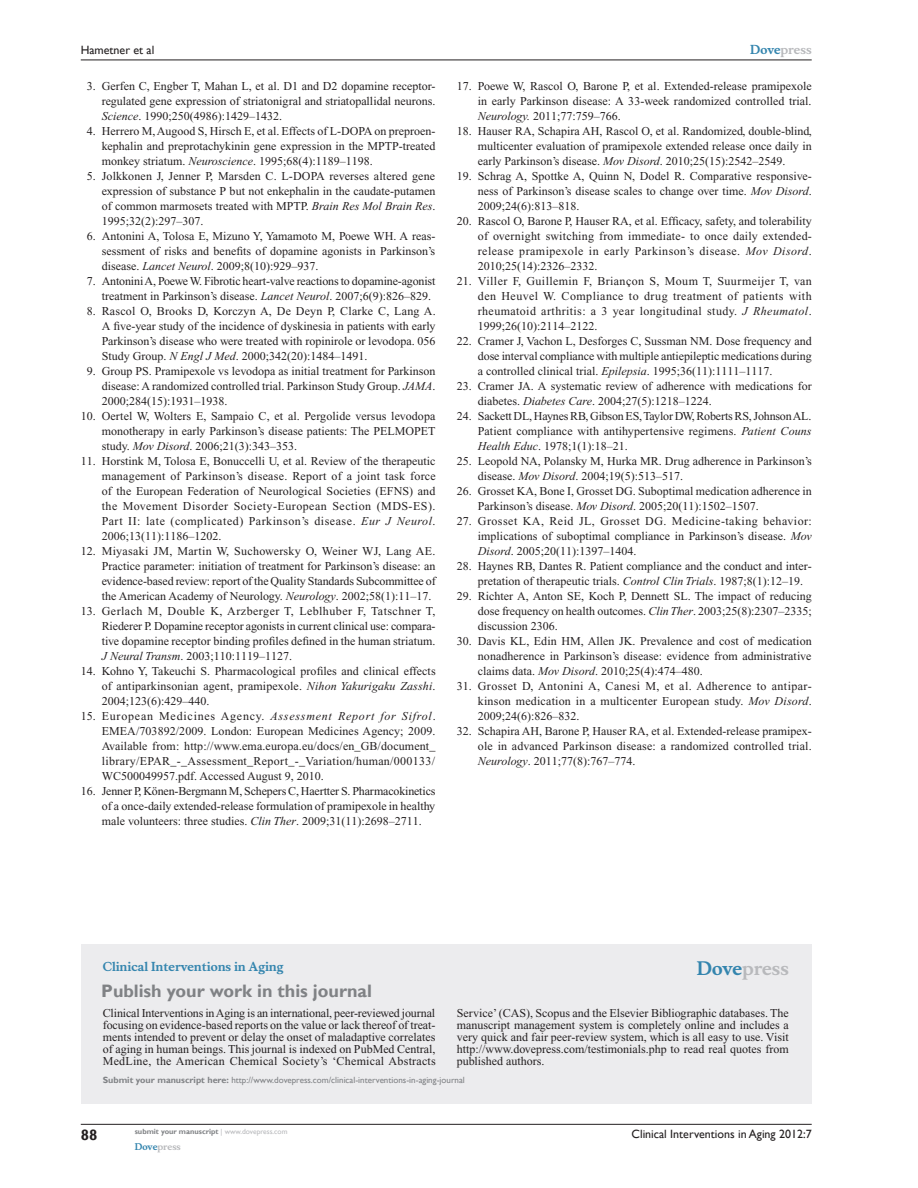
<style>
.page{position:relative;width:918px;height:1188px;background:#fff}
.page>*{position:absolute;margin:0;border:0;box-sizing:border-box;transform-origin:0 0}
.t1{font:700 18px "Gill Sans";color:#808285}
.t2{font:700 18px "Musee";color:#b8b9bc}
.t3{font:700 15px "Gill Sans";color:#231f20}
.t4{font:12px/15px "Times New Roman";color:#231f20;text-align:justify}
.t5{font:12px "Gill Sans";color:#231f20}
.t6{font:700 12px "Musee";color:#3485ae}
.t7{font:700 12px "Musee";color:#b8b9bc}
.t8{font:9px "Gill Sans";color:#808285}
.t9{font:700 9px "Musee";color:#b8b9bc}
.t10{font:700 7.5px "Gill Sans";color:#808285}
.s1{font-style:italic}
.s2{color:#3485ae}
.s3{font-weight:700}
.s4{font-weight:400;color:#b8b9bc}
</style>
<div class="page">
<div style="left:81px;top:944px;width:731px;height:159px;background:#ececee"></div>
<hr style="left:81px;top:1124px;width:731px;height:1px;background:#231f20">
<hr style="left:81px;top:60px;width:731px;height:1px;background:#231f20">
<p class="t5" style="left:81px;top:43px;width:75px">Hametner et al</p>
<p class="t4" style="left:102px;top:79px;width:335px;text-indent:-15px">3. Gerfen C, Engber T, Mahan L, et al. D1 and D2 dopamine receptor&shy;regulated gene expression of striatonigral and striatopallidal neurons.<br><span class="s1">Science</span>. 1990;250(4986):1429–1432.</p>
<p class="t4" style="left:102px;top:124px;width:335px;text-indent:-15px">4. Herrero M, Augood S, Hirsch E, et al. Effects of L-DOPA on preproen&shy;kephalin and preprotachykinin gene expression in the MPTP-treated monkey striatum. <span class="s1">Neuroscience</span>. 1995;68(4):1189–1198.</p>
<p class="t4" style="left:102px;top:169px;width:335px;text-indent:-15px">5. Jolkkonen J, Jenner P, Marsden C. L-DOPA reverses altered gene expression of substance P but not enkephalin in the caudate-putamen of common marmosets treated with MPTP. <span class="s1">Brain Res Mol Brain Res</span>.<br>1995;32(2):297–307.</p>
<p class="t4" style="left:102px;top:229px;width:335px;text-indent:-15px">6. Antonini A, Tolosa E, Mizuno Y, Yamamoto M, Poewe WH. A reas&shy;sessment of risks and benefits of dopamine agonists in Parkinson’s disease. <span class="s1">Lancet Neurol</span>. 2009;8(10):929–937.</p>
<p class="t4" style="left:102px;top:274px;width:335px;text-indent:-15px">7. Antonini A, Poewe W. Fibrotic heart-valve reactions to dopamine-agonist treatment in Parkinson’s disease. <span class="s1">Lancet Neurol</span>. 2007;6(9):826–829.</p>
<p class="t4" style="left:102px;top:304px;width:335px;text-indent:-15px">8. Rascol O, Brooks D, Korczyn A, De Deyn P, Clarke C, Lang A.<br>A five-year study of the incidence of dyskinesia in patients with early Parkinson’s disease who were treated with ropinirole or levodopa. 056<br>Study Group. <span class="s1">N Engl J Med</span>. 2000;342(20):1484–1491.</p>
<p class="t4" style="left:102px;top:364px;width:335px;text-indent:-15px">9. Group PS. Pramipexole vs levodopa as initial treatment for Parkinson disease: A randomized controlled trial. Parkinson Study Group. <span class="s1">JAMA</span>.<br>2000;284(15):1931–1938.</p>
<p class="t4" style="left:102px;top:409px;width:335px;text-indent:-21px">10. Oertel W, Wolters E, Sampaio C, et al. Pergolide versus levodopa monotherapy in early Parkinson’s disease patients: The PELMOPET study. <span class="s1">Mov Disord</span>. 2006;21(3):343–353.</p>
<p class="t4" style="left:102px;top:454px;width:336px;text-indent:-21px">11. Horstink M, Tolosa E, Bonuccelli U, et al. Review of the therapeutic management of Parkinson’s disease. Report of a joint task force of the European Federation of Neurological Societies (EFNS) and the Movement Disorder Society-European Section (MDS-ES).<br>Part II: late (complicated) Parkinson’s disease. <span class="s1">Eur J Neurol</span>.<br>2006;13(11):1186–1202.</p>
<p class="t4" style="left:102px;top:544px;width:336px;text-indent:-21px">12. Miyasaki JM, Martin W, Suchowersky O, Weiner WJ, Lang AE.<br>Practice parameter: initiation of treatment for Parkinson’s disease: an evidence-based review: report of the Quality Standards Subcommittee of the American Academy of Neurology. <span class="s1">Neurology</span>. 2002;58(1):11–17.</p>
<p class="t4" style="left:102px;top:604px;width:335px;text-indent:-21px">13. Gerlach M, Double K, Arzberger T, Leblhuber F, Tatschner T, Riederer P. Dopamine receptor agonists in current clinical use: compara&shy;tive dopamine receptor binding profiles defined in the human striatum.<br><span class="s1">J Neural Transm</span>. 2003;110:1119–1127.</p>
<p class="t4" style="left:102px;top:664px;width:335px;text-indent:-21px">14. Kohno Y, Takeuchi S. Pharmacological profiles and clinical effects of antiparkinsonian agent, pramipexole. <span class="s1">Nihon Yakurigaku Zasshi</span>.<br>2004;123(6):429–440.</p>
<p class="t4" style="left:102px;top:709px;width:335px;text-indent:-21px">15. European Medicines Agency. <span class="s1">Assessment Report for Sifrol</span>.<br>EMEA/703892/2009. London: European Medicines Agency; 2009.<br>Available from: http://www.ema.europa.eu/docs/en_GB/document_ library/EPAR_-_Assessment_Report_-_Variation/human/000133/ WC500049957.pdf. Accessed August 9, 2010.</p>
<p class="t4" style="left:102px;top:784px;width:335px;text-indent:-21px">16. Jenner P, Könen-Bergmann M, Schepers C, Haertter S. Pharmacokinetics of a once-daily extended-release formulation of pramipexole in healthy male volunteers: three studies. <span class="s1">Clin Ther</span>. 2009;31(11):2698–2711.</p>
<p class="t7" style="left:750px;top:43px;width:63px"><span class="s2">Dove</span>press</p>
<p class="t4" style="left:478px;top:79px;width:335px;text-indent:-21px">17. Poewe W, Rascol O, Barone P, et al. Extended-release pramipexole in early Parkinson disease: A 33-week randomized controlled trial.<br><span class="s1">Neurology.</span> 2011;77:759–766.</p>
<p class="t4" style="left:478px;top:124px;width:335px;text-indent:-21px">18. Hauser RA, Schapira AH, Rascol O, et al. Randomized, double-blind, multicenter evaluation of pramipexole extended release once daily in early Parkinson’s disease. <span class="s1">Mov Disord</span>. 2010;25(15):2542–2549.</p>
<p class="t4" style="left:478px;top:169px;width:335px;text-indent:-21px">19. Schrag A, Spottke A, Quinn N, Dodel R. Comparative responsive&shy;ness of Parkinson’s disease scales to change over time. <span class="s1">Mov Disord</span>.<br>2009;24(6):813–818.</p>
<p class="t4" style="left:478px;top:214px;width:336px;text-indent:-21px">20. Rascol O, Barone P, Hauser RA, et al. Efficacy, safety, and tolerability of overnight switching from immediate- to once daily extended&shy;release pramipexole in early Parkinson’s disease. <span class="s1">Mov Disord</span>.<br>2010;25(14):2326–2332.</p>
<p class="t4" style="left:478px;top:274px;width:336px;text-indent:-21px">21. Viller F, Guillemin F, Briançon S, Moum T, Suurmeijer T, van den Heuvel W. Compliance to drug treatment of patients with rheumatoid arthritis: a 3 year longitudinal study. <span class="s1">J Rheumatol</span>.<br>1999;26(10):2114–2122.</p>
<p class="t4" style="left:478px;top:334px;width:335px;text-indent:-21px">22. Cramer J, Vachon L, Desforges C, Sussman NM. Dose frequency and dose interval compliance with multiple antiepileptic medications during a controlled clinical trial. <span class="s1">Epilepsia</span>. 1995;36(11):1111–1117.</p>
<p class="t4" style="left:478px;top:379px;width:335px;text-indent:-21px">23. Cramer JA. A systematic review of adherence with medications for diabetes. <span class="s1">Diabetes Care</span>. 2004;27(5):1218–1224.</p>
<p class="t4" style="left:478px;top:409px;width:335px;text-indent:-21px">24. Sackett DL, Haynes RB, Gibson ES, Taylor DW, Roberts RS, Johnson AL.<br>Patient compliance with antihypertensive regimens. <span class="s1">Patient Couns Health Educ</span>. 1978;1(1):18–21.</p>
<p class="t4" style="left:478px;top:454px;width:335px;text-indent:-21px">25. Leopold NA, Polansky M, Hurka MR. Drug adherence in Parkinson’s disease. <span class="s1">Mov Disord</span>. 2004;19(5):513–517.</p>
<p class="t4" style="left:478px;top:484px;width:335px;text-indent:-21px">26. Grosset KA, Bone I, Grosset DG. Suboptimal medication adherence in<br>Parkinson’s disease. <span class="s1">Mov Disord</span>. 2005;20(11):1502–1507.</p>
<p class="t4" style="left:478px;top:514px;width:336px;text-indent:-21px">27. Grosset KA, Reid JL, Grosset DG. Medicine-taking behavior: implications of suboptimal compliance in Parkinson’s disease. <span class="s1">Mov Disord</span>. 2005;20(11):1397–1404.</p>
<p class="t4" style="left:478px;top:559px;width:335px;text-indent:-21px">28. Haynes RB, Dantes R. Patient compliance and the conduct and inter&shy;pretation of therapeutic trials. <span class="s1">Control Clin Trials</span>. 1987;8(1):12–19.</p>
<p class="t4" style="left:478px;top:589px;width:335px;text-indent:-21px">29. Richter A, Anton SE, Koch P, Dennett SL. The impact of reducing dose frequency on health outcomes. <span class="s1">Clin Ther</span>. 2003;25(8):2307–2335; discussion 2306.</p>
<p class="t4" style="left:478px;top:634px;width:335px;text-indent:-21px">30. Davis KL, Edin HM, Allen JK. Prevalence and cost of medication nonadherence in Parkinson’s disease: evidence from administrative claims data. <span class="s1">Mov Disord</span>. 2010;25(4):474–480.</p>
<p class="t4" style="left:478px;top:679px;width:335px;text-indent:-21px">31. Grosset D, Antonini A, Canesi M, et al. Adherence to antipar&shy;kinson medication in a multicenter European study. <span class="s1">Mov Disord</span>.<br>2009;24(6):826–832.</p>
<p class="t4" style="left:478px;top:724px;width:335px;text-indent:-21px">32. Schapira AH, Barone P, Hauser RA, et al. Extended-release pramipex&shy;ole in advanced Parkinson disease: a randomized controlled trial.<br><span class="s1">Neurology</span>. 2011;77(8):767–774.</p>
<p class="t6" style="left:103px;top:959px;width:182px">Clinical Interventions in Aging</p>
<h1 class="t1" style="left:101px;top:980px;width:272px">Publish your work in this journal</h1>
<h1 class="t2" style="left:697px;top:958px;width:94px"><span class="s2">Dove</span>press</h1>
<p class="t4" style="left:103px;top:1007px;width:335px;line-height:12px">Clinical Interventions in Aging is an international, peer-reviewed journal focusing on evidence-based reports on the value or lack thereof of treat&shy;ments intended to prevent or delay the onset of maladaptive correlates of aging in human beings. This journal is indexed on PubMed Central, MedLine, the American Chemical Society’s ‘Chemical Abstracts</p>
<p class="t4" style="left:457px;top:1007px;width:333px;line-height:12px">Service’ (CAS), Scopus and the Elsevier Bibliographic databases. The manuscript management system is completely online and includes a very quick and fair peer-review system, which is all easy to use. Visit http://www.dovepress.com/testimonials.php to read real quotes from published authors.</p>
<p class="t8" style="left:103px;top:1075px;width:364px"><span class="s3">Submit your manuscript here:</span> http://www.dovepress.com/clinical-interventions-in-aging-journal</p>
<p class="t3" style="left:81px;top:1126px;width:18px">88</p>
<p class="t10" style="left:135px;top:1127px;width:154px">submit your manuscript <span class="s4">| www.dovepress.com</span></p>
<p class="t9" style="left:135px;top:1141px;width:48px"><span class="s2">Dove</span>press</p>
<p class="t5" style="left:632px;top:1127px;width:182px">Clinical Interventions in Aging 2012:7</p>
</div>
